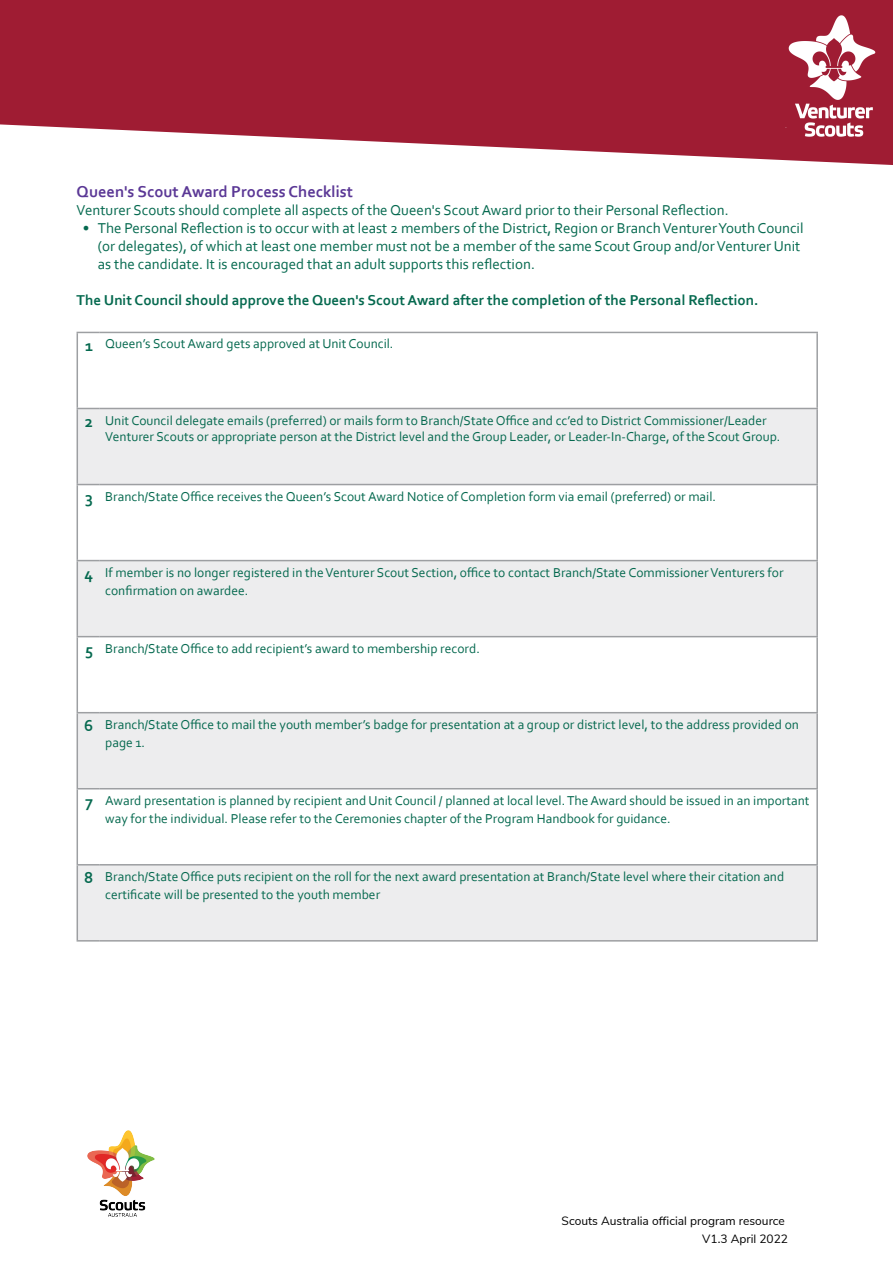
<style>
.page{position:relative;width:893px;height:1263px;background:#fff}
.page>*{position:absolute;margin:0;border:0;box-sizing:border-box;transform-origin:0 0}
.Subheading{font:700 16.5px "Corbel";color:#5b3896}
.Table_Body{font:700 16.5px "Corbel";color:#05694f}
.Body{font:15px/18px "Corbel";color:#05694f}
.Body-2{font:700 15px "Corbel";color:#05694f}
.Table_Body-2{font:13.5px/18px "Corbel";color:#05694f}
.t1{font:12px/18.8px "Nunito Sans";color:#000;text-align:right}
</style>
<div class="page">
<div style="left:78px;top:409px;width:738px;height:531px;background:#ededee"></div>
<svg style="left:78px;top:485px;width:738px;height:379px"></svg>
<svg style="left:77px;top:332px;width:22px;height:1px"></svg>
<hr style="left:77px;top:333px;width:1px;height:75px;background:#9d9fa2">
<hr style="left:99px;top:332px;width:719px;height:1px;background:#9d9fa2">
<hr style="left:816px;top:333px;width:2px;height:75px;background:#9d9fa2">
<svg style="left:77px;top:408px;width:22px;height:1px"></svg>
<hr style="left:77px;top:409px;width:1px;height:75px;background:#9d9fa2">
<hr style="left:99px;top:408px;width:719px;height:1px;background:#9d9fa2">
<hr style="left:816px;top:409px;width:2px;height:75px;background:#9d9fa2">
<svg style="left:77px;top:484px;width:22px;height:1px"></svg>
<hr style="left:77px;top:485px;width:1px;height:75px;background:#9d9fa2">
<hr style="left:99px;top:484px;width:719px;height:1px;background:#9d9fa2">
<hr style="left:816px;top:485px;width:2px;height:75px;background:#9d9fa2">
<svg style="left:77px;top:560px;width:22px;height:1px"></svg>
<hr style="left:77px;top:561px;width:1px;height:75px;background:#9d9fa2">
<hr style="left:99px;top:560px;width:719px;height:1px;background:#9d9fa2">
<hr style="left:816px;top:561px;width:2px;height:75px;background:#9d9fa2">
<svg style="left:77px;top:636px;width:22px;height:1px"></svg>
<hr style="left:77px;top:637px;width:1px;height:75px;background:#9d9fa2">
<hr style="left:99px;top:636px;width:719px;height:1px;background:#9d9fa2">
<hr style="left:816px;top:637px;width:2px;height:75px;background:#9d9fa2">
<svg style="left:77px;top:712px;width:22px;height:1px"></svg>
<hr style="left:77px;top:713px;width:1px;height:75px;background:#9d9fa2">
<hr style="left:99px;top:712px;width:719px;height:1px;background:#9d9fa2">
<hr style="left:816px;top:713px;width:2px;height:75px;background:#9d9fa2">
<svg style="left:77px;top:788px;width:22px;height:1px"></svg>
<hr style="left:77px;top:789px;width:1px;height:75px;background:#9d9fa2">
<hr style="left:99px;top:788px;width:719px;height:1px;background:#9d9fa2">
<hr style="left:816px;top:789px;width:2px;height:75px;background:#9d9fa2">
<svg style="left:77px;top:864px;width:22px;height:1px"></svg>
<hr style="left:77px;top:865px;width:1px;height:75px;background:#9d9fa2">
<hr style="left:99px;top:864px;width:719px;height:1px;background:#9d9fa2">
<hr style="left:816px;top:865px;width:2px;height:75px;background:#9d9fa2">
<svg style="left:77px;top:940px;width:22px;height:1px"></svg>
<hr style="left:99px;top:940px;width:719px;height:1px;background:#9d9fa2">
<img style="left:87px;top:1130px;width:68px;height:87px">
<svg style="left:0;top:0;width:893px;height:165px;background:#ac3b4f"></svg>
<img style="left:777px;top:1px;width:114px;height:149px">
<p class="Subheading" style="left:77px;top:181px;width:278px">Queen's Scout Award Process Checklist</p>
<p class="Body" style="left:77px;top:200px;width:654px">Venturer Scouts should complete all aspects of the Queen's Scout Award prior to their Personal Reflection.</p>
<p class="Body" style="left:98px;top:218px;width:707px;text-indent:-15px">• The Personal Reflection is to occur with at least 2 members of the District, Region or Branch Venturer Youth Council (or delegates), of which at least one member must not be a member of the same Scout Group and/or Venturer Unit as the candidate. It is encouraged that an adult supports this reflection.</p>
<p class="Body-2" style="left:77px;top:290px;width:684px">The Unit Council should approve the Queen's Scout Award after the completion of the Personal Reflection.</p>
<p class="Table_Body" style="left:85px;top:335px;width:10px">1</p>
<p class="Table_Body-2" style="left:105px;top:335px;width:290px">Queen’s Scout Award gets approved at Unit Council.</p>
<p class="Table_Body" style="left:85px;top:411px;width:10px">2</p>
<p class="Table_Body-2" style="left:105px;top:411px;width:677px;line-height:16.4px">Unit Council delegate emails (preferred) or mails form to Branch/State Office and cc’ed to District Commissioner/Leader<br>Venturer Scouts or appropriate person at the District level and the Group Leader, or Leader-In-Charge, of the Scout Group.</p>
<p class="Table_Body" style="left:85px;top:487px;width:10px">3</p>
<p class="Table_Body-2" style="left:105px;top:487px;width:612px">Branch/State Office receives the Queen’s Scout Award Notice of Completion form via email (preferred) or mail.</p>
<p class="Table_Body" style="left:85px;top:563px;width:10px">4</p>
<p class="Table_Body-2" style="left:105px;top:563px;width:680px">If member is no longer registered in the Venturer Scout Section, office to contact Branch/State Commissioner Venturers for confirmation on awardee.</p>
<p class="Table_Body" style="left:85px;top:639px;width:10px">5</p>
<p class="Table_Body-2" style="left:105px;top:639px;width:376px">Branch/State Office to add recipient’s award to membership record.</p>
<p class="Table_Body" style="left:84px;top:715px;width:11px">6</p>
<p class="Table_Body-2" style="left:105px;top:715px;width:695px">Branch/State Office to mail the youth member’s badge for presentation at a group or district level, to the address provided on page 1.</p>
<p class="Table_Body" style="left:85px;top:791px;width:10px">7</p>
<p class="Table_Body-2" style="left:105px;top:791px;width:706px">Award presentation is planned by recipient and Unit Council / planned at local level. The Award should be issued in an important way for the individual. Please refer to the Ceremonies chapter of the Program Handbook for guidance.</p>
<p class="Table_Body" style="left:84px;top:867px;width:11px">8</p>
<p class="Table_Body-2" style="left:105px;top:867px;width:681px">Branch/State Office puts recipient on the roll for the next award presentation at Branch/State level where their citation and certificate will be presented to the youth member</p>
<p class="t1" style="left:562px;top:1210px;width:228px">Scouts Australia official program resource<br>V1.3 April 2022</p>
</div>
